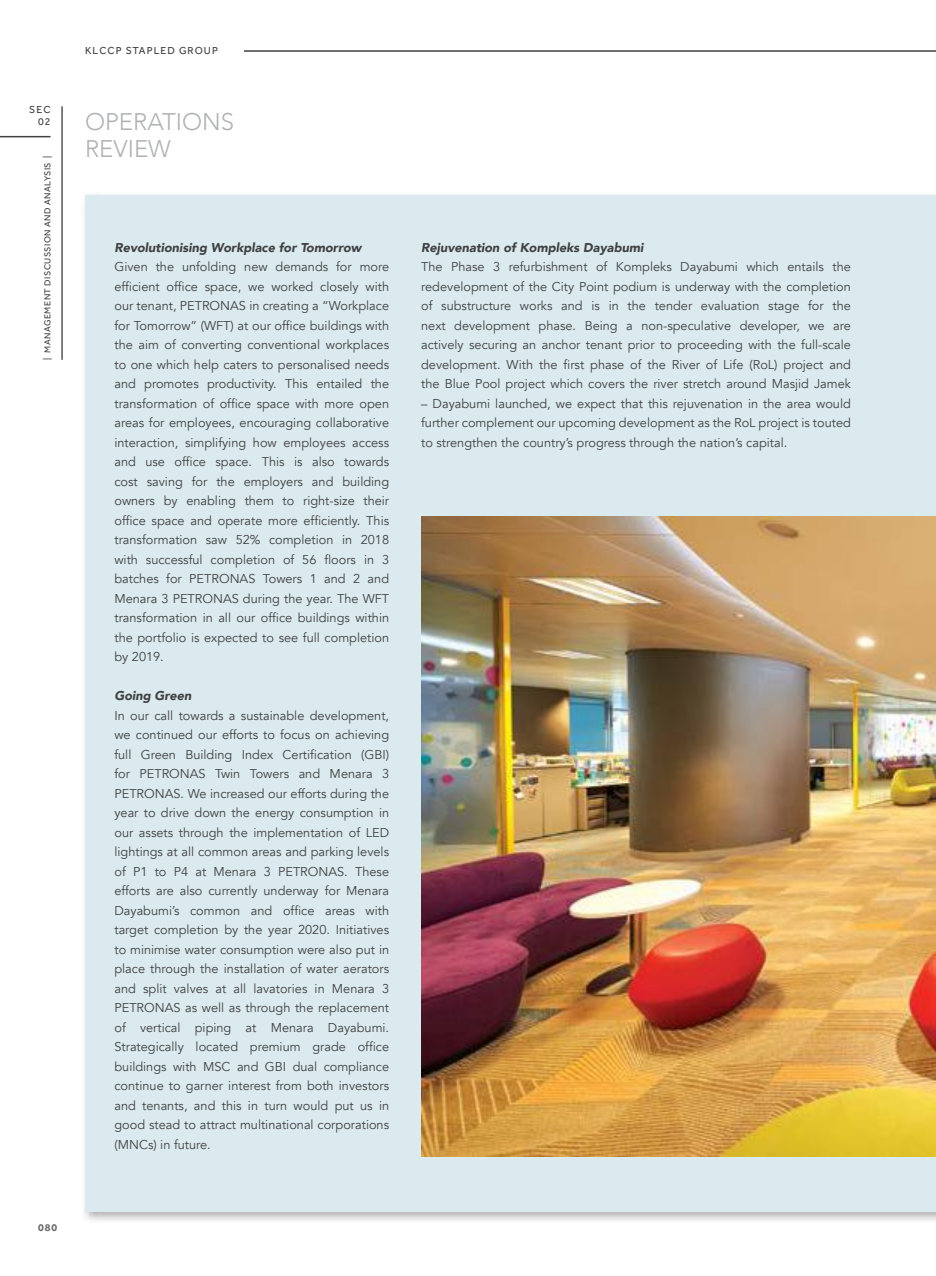
<style>
.page{position:relative;width:936px;height:1276px;background:#fff}
.page>*{position:absolute;margin:0;border:0;box-sizing:border-box;transform-origin:0 0}
.t1{font:300 24px/27px "Avenir";color:#afb1b3}
.t2{font:12.75px/19.5px "Avenir";color:#404042;text-align:justify}
.t3{font:italic 900 12.75px "Avenir";color:#404042}
.t4{font:10.5px/12.6px "Effra";letter-spacing:.1em;color:#404042;text-align:right}
.t5{font:700 10.5px "Effra";color:#696a6c}
.t6{font:9px "Effra";letter-spacing:.05em;color:#404042}
</style>
<div class="page">
<hr style="left:244px;top:50px;width:691px;height:2px;background:#404042">
<hr style="left:62px;top:106px;width:1px;height:254px;background:#000">
<hr style="left:0;top:136px;width:51px;height:1px;background:#404042">
<div style="left:80px;top:190px;width:855px;height:1033px;background:#000;opacity:.3"></div>
<div style="left:85px;top:196px;width:850px;height:1016px;background:#dbeaee"></div>
<img style="left:421px;top:517px;width:514px;height:639px">
<p class="t4" style="left:29px;top:103px;width:23px">SEC<br>02</p>
<p class="t6" style="left:42px;top:359px;width:205px;rotate:-90deg">| MANAGEMENT DISCUSSION AND ANALYSIS |</p>
<p class="t4" style="left:85px;top:44px;width:134px">KLCCP STAPLED GROUP</p>
<h1 class="t1" style="left:85px;top:109px;width:151px">OPERATIONS<br>REVIEW</h1>
<p class="t3" style="left:114px;top:237px;width:248px">Revolutionising Workplace for Tomorrow</p>
<p class="t2" style="left:114px;top:257px;width:276px">Given the unfolding new demands for more efficient office space, we worked closely with our tenant, PETRONAS in creating a “Workplace for Tomorrow” (WFT) at our office buildings with the aim of converting conventional workplaces to one which help caters to personalised needs and promotes productivity. This entailed the transformation of office space with more open areas for employees, encouraging collaborative interaction, simplifying how employees access and use office space. This is also towards cost saving for the employers and building owners by enabling them to right-size their office space and operate more efficiently. This transformation saw 52% completion in 2018 with successful completion of 56 floors in 3 batches for PETRONAS Towers 1 and 2 and Menara 3 PETRONAS during the year. The WFT transformation in all our office buildings within the portfolio is expected to see full completion by 2019.</p>
<p class="t3" style="left:114px;top:685px;width:78px">Going Green</p>
<p class="t2" style="left:114px;top:705px;width:276px">In our call towards a sustainable development, we continued our efforts to focus on achieving full Green Building Index Certification (GBI) for PETRONAS Twin Towers and Menara 3<br>PETRONAS. We increased our efforts during the year to drive down the energy consumption in our assets through the implementation of LED lightings at all common areas and parking levels of P1 to P4 at Menara 3 PETRONAS. These efforts are also currently underway for Menara Dayabumi’s common and office areas with target completion by the year 2020. Initiatives to minimise water consumption were also put in place through the installation of water aerators and split valves at all lavatories in Menara 3<br>PETRONAS as well as through the replacement of vertical piping at Menara Dayabumi.<br>Strategically located premium grade office buildings with MSC and GBI dual compliance continue to garner interest from both investors and tenants, and this in turn would put us in good stead to attract multinational corporations (MNCs) in future.</p>
<p class="t5" style="left:38px;top:1220px;width:21px">080</p>
<p class="t3" style="left:421px;top:237px;width:224px">Rejuvenation of Kompleks Dayabumi</p>
<p class="t2" style="left:421px;top:257px;width:431px">The Phase 3 refurbishment of Kompleks Dayabumi which entails the redevelopment of the City Point podium is underway with the completion of substructure works and is in the tender evaluation stage for the next development phase. Being a non-speculative developer, we are actively securing an anchor tenant prior to proceeding with the full-scale development. With the first phase of the River of Life (RoL) project and the Blue Pool project which covers the river stretch around Masjid Jamek</p>
<p class="t2" style="left:421px;top:394px;width:431px">– Dayabumi launched, we expect that this rejuvenation in the area would further complement our upcoming development as the RoL project is touted to strengthen the country’s progress through the nation’s capital.</p>
</div>
